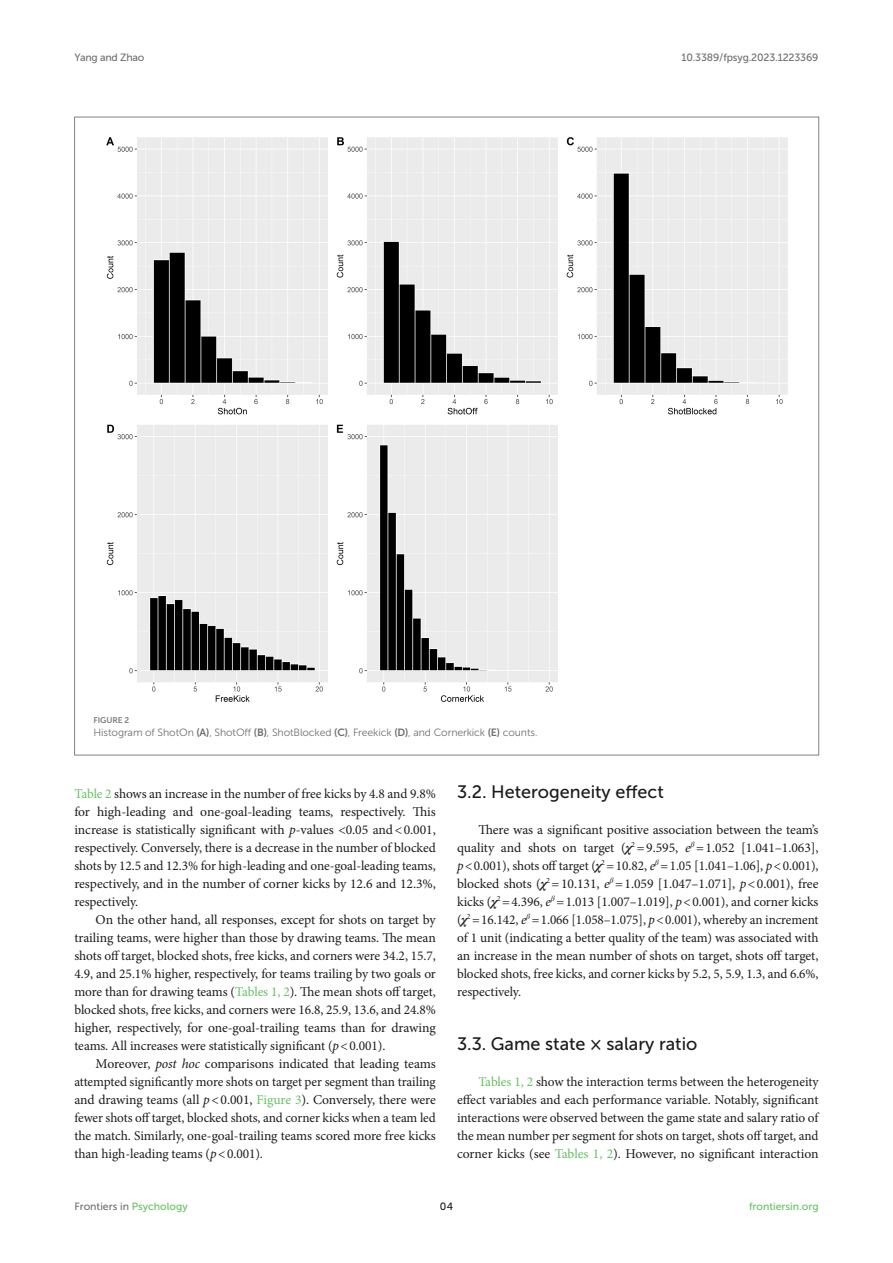
<style>
.page{position:relative;width:893px;height:1263px;background:#fff}
.page>*{position:absolute;margin:0;border:0;box-sizing:border-box;transform-origin:0 0}
.HEAD_2{font:18px "Museo Sans 500";color:#1b1c1b}
.TEXT_FLUSH{font:13.5px/18px "Minion Pro";letter-spacing:-.005em;color:#1b1c1b;text-align:justify}
.TEXT{font:13.5px/18px "Minion Pro";letter-spacing:-.005em;color:#1b1c1b;text-align:justify}
.FIG_LEG{font:10.5px "Museo Sans 300";letter-spacing:-.01em;color:#706f70}
.t1{font:10.5px "Museo Sans 500";letter-spacing:-.015em;color:#706f70}
.t2{font:10.5px "Museo Sans 500";color:#65c161}
.t3{font:10.5px "Museo Sans 500";color:#1b1c1b}
.FIG_HD{font:8.25px "Museo Sans 700";letter-spacing:-.01em;color:#7e7f7f}
.s1{font-family:"Museo Sans 700"}
.s2{color:#65c161}
.s3{font-style:italic}
.s4{font-family:"STIX General";font-weight:700;font-style:italic}
</style>
<div class="page">
<img style="left:106px;top:137px;width:682px;height:565px">
<p class="t1" style="left:74px;top:51px;width:72px">Yang and Zhao</p>
<p class="t1" style="left:681px;top:51px;width:139px">10.3389/fpsyg.2023.1223369</p>
<p class="FIG_HD" style="left:94px;top:715px;width:37px">FIGURE 2</p>
<p class="FIG_LEG" style="left:94px;top:727px;width:446px">Histogram of ShotOn <span class="s1">(A)</span>, ShotOff <span class="s1">(B)</span>, ShotBlocked <span class="s1">(C)</span>, Freekick <span class="s1">(D)</span>, and Cornerkick <span class="s1">(E)</span> counts.</p>
<p class="TEXT_FLUSH" style="left:74px;top:785px;width:363px"><span class="s2">Table 2</span> shows an increase in the number of free kicks by 4.8 and 9.8% for high-leading and one-goal-leading teams, respectively. This increase is statistically significant with <span class="s3">p</span>-values &lt;0.05 and&lt;0.001, respectively. Conversely, there is a decrease in the number of blocked shots by 12.5 and 12.3% for high-leading and one-goal-leading teams, respectively, and in the number of corner kicks by 12.6 and 12.3%, respectively.</p>
<p class="TEXT" style="left:74px;top:911px;width:363px;text-indent:21px">On the other hand, all responses, except for shots on target by trailing teams, were higher than those by drawing teams. The mean shots off target, blocked shots, free kicks, and corners were 34.2, 15.7, 4.9, and 25.1% higher, respectively, for teams trailing by two goals or more than for drawing teams (<span class="s2">Tables 1, 2</span>). The mean shots off target, blocked shots, free kicks, and corners were 16.8, 25.9, 13.6, and 24.8% higher, respectively, for one-goal-trailing teams than for drawing teams. All increases were statistically significant (<span class="s3">p</span>&lt;0.001).</p>
<p class="TEXT" style="left:74px;top:1055px;width:363px;text-indent:21px">Moreover, <span class="s3">post hoc</span> comparisons indicated that leading teams attempted significantly more shots on target per segment than trailing and drawing teams (all <span class="s3">p</span>&lt;0.001, <span class="s2">Figure 3</span>). Conversely, there were fewer shots off target, blocked shots, and corner kicks when a team led the match. Similarly, one-goal-trailing teams scored more free kicks than high-leading teams (<span class="s3">p</span>&lt;0.001).</p>
<p class="HEAD_2" style="left:457px;top:782px;width:208px">3.2. Heterogeneity effect</p>
<p class="TEXT_FLUSH" style="left:457px;top:821px;width:363px;text-indent:21px">There was a significant positive association between the team’s quality and shots on target (<span class="s4">χ</span><sup>2</sup> =9.595, <span class="s3">e</span><sup>β</sup> =1.052 [1.041–1.063], <span class="s3">p</span>&lt;0.001), shots off target (<span class="s4">χ</span><sup>2</sup> =10.82, <span class="s3">e</span><sup>β</sup> =1.05 [1.041–1.06], <span class="s3">p</span>&lt;0.001), blocked shots (<span class="s4">χ</span><sup>2</sup> =10.131, <span class="s3">e</span><sup>β</sup> =1.059 [1.047–1.071], <span class="s3">p</span>&lt;0.001), free kicks (<span class="s4">χ</span><sup>2</sup> =4.396, <span class="s3">e</span><sup>β</sup> =1.013 [1.007–1.019], <span class="s3">p</span>&lt;0.001), and corner kicks (<span class="s4">χ</span><sup>2</sup> =16.142, <span class="s3">e</span><sup>β</sup> =1.066 [1.058–1.075], <span class="s3">p</span>&lt;0.001), whereby an increment of 1 unit (indicating a better quality of the team) was associated with an increase in the mean number of shots on target, shots off target, blocked shots, free kicks, and corner kicks by 5.2, 5, 5.9, 1.3, and 6.6%, respectively.</p>
<p class="HEAD_2" style="left:457px;top:1034px;width:242px">3.3. Game state × salary ratio</p>
<p class="TEXT_FLUSH" style="left:457px;top:1073px;width:363px;text-indent:21px"><span class="s2">Tables 1, 2</span> show the interaction terms between the heterogeneity effect variables and each performance variable. Notably, significant interactions were observed between the game state and salary ratio of the mean number per segment for shots on target, shots off target, and corner kicks (see <span class="s2">Tables 1, 2</span>). However, no significant interaction</p>
<p class="t1" style="left:74px;top:1200px;width:115px">Frontiers in <span class="s2">Psychology</span></p>
<p class="t3" style="left:440px;top:1200px;width:15px">04</p>
<p class="t2" style="left:749px;top:1200px;width:71px">frontiersin.org</p>
</div>
